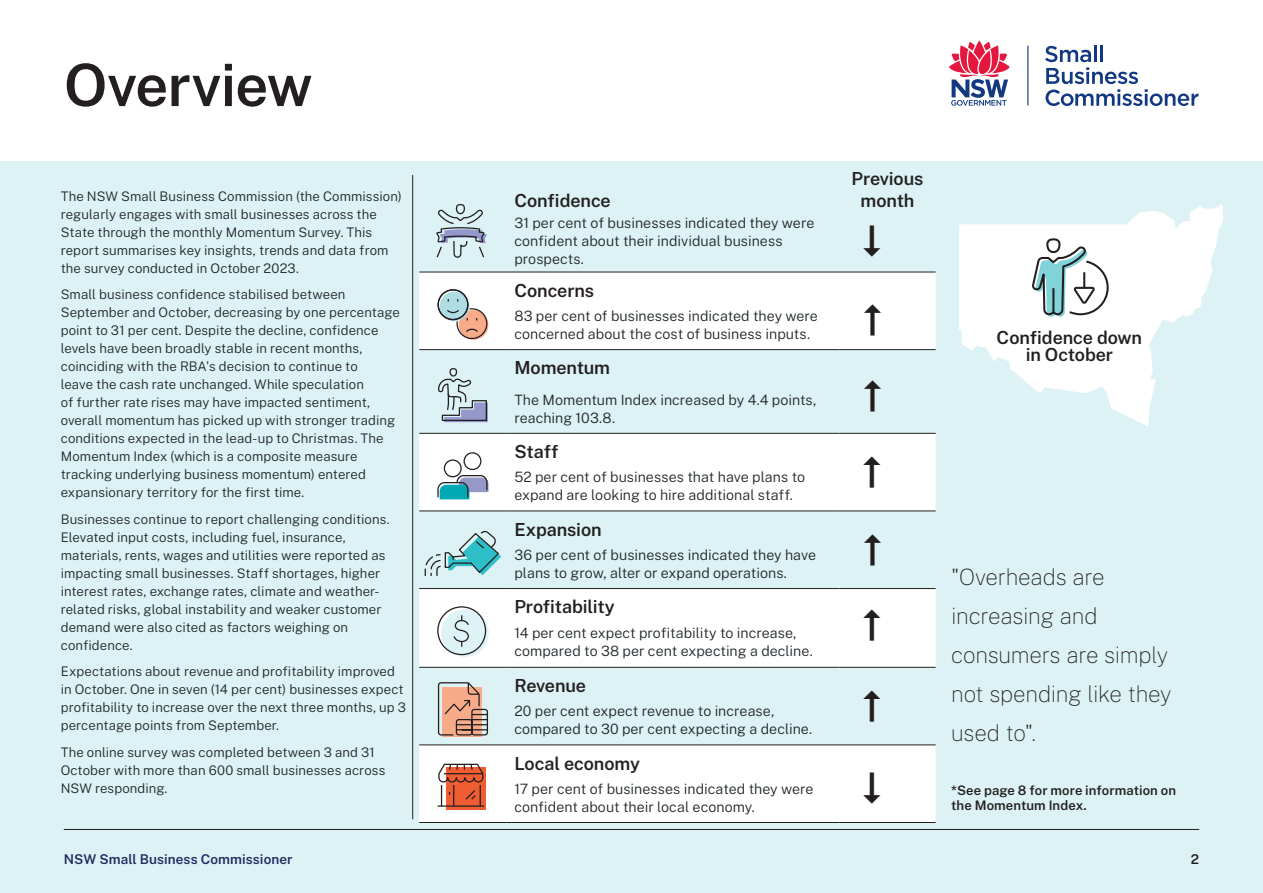
<style>
.page{position:relative;width:1263px;height:893px;background:#fff}
.page>*{position:absolute;margin:0;border:0;box-sizing:border-box;transform-origin:0 0}
.PPT_Heading_1{font:600 58.5px "Public Sans";letter-spacing:-.015em;color:#231f20}
.PPT_Table_Body{font:45px "Arrows";color:#231f20}
.PPT_quotes{font:100 22.5px/39px "Public Sans";letter-spacing:-.015em;color:#231f20}
.PPT_Heading_3{font:600 18px/22.5px "Public Sans";letter-spacing:-.005em;color:#231f20;text-align:center}
.PPT_Body{font:300 14.25px/18px "Public Sans";color:#1f2529}
.t1{font:600 13.5px "Public Sans";letter-spacing:.01em;color:#1e2c60}
.t2{font:600 13.5px "Public Sans";color:#231f20}
.PPT_Body-2{font:300 13.2px/18px "Public Sans";letter-spacing:.005em;color:#1f2529}
.PPT_Table_Source{font:600 13.05px/15px "Public Sans";letter-spacing:.01em;color:#231f20}
</style>
<div class="page">
<div style="left:0;top:162px;width:1263px;height:731px;background:#dcf2f4"></div>
<hr style="left:64px;top:829px;width:1135px;height:1px;background:#231f20">
<svg style="left:949px;top:40px;width:61px;height:66px"></svg>
<hr style="left:1027px;top:46px;width:1px;height:60px;background:#113880">
<svg style="left:1045px;top:45px;width:153px;height:61px"></svg>
<hr style="left:412px;top:175px;width:1px;height:644px;background:#231f20">
<svg style="left:419px;top:273px;width:517px;height:549px;fill:#fff"></svg>
<hr style="left:419px;top:272px;width:88px;height:1px;background:#231f20">
<hr style="left:507px;top:272px;width:332px;height:1px;background:#231f20">
<hr style="left:839px;top:272px;width:97px;height:1px;background:#231f20">
<hr style="left:419px;top:349px;width:88px;height:1px;background:#231f20">
<hr style="left:507px;top:349px;width:332px;height:1px;background:#231f20">
<hr style="left:839px;top:349px;width:97px;height:1px;background:#231f20">
<hr style="left:419px;top:433px;width:88px;height:1px;background:#231f20">
<hr style="left:507px;top:433px;width:332px;height:1px;background:#231f20">
<hr style="left:839px;top:433px;width:97px;height:1px;background:#231f20">
<hr style="left:419px;top:511px;width:88px;height:1px;background:#231f20">
<hr style="left:507px;top:511px;width:332px;height:1px;background:#231f20">
<hr style="left:839px;top:511px;width:97px;height:1px;background:#231f20">
<hr style="left:419px;top:588px;width:88px;height:1px;background:#231f20">
<hr style="left:507px;top:588px;width:332px;height:1px;background:#231f20">
<hr style="left:839px;top:588px;width:97px;height:1px;background:#231f20">
<hr style="left:419px;top:667px;width:88px;height:1px;background:#231f20">
<hr style="left:507px;top:667px;width:332px;height:1px;background:#231f20">
<hr style="left:839px;top:667px;width:97px;height:1px;background:#231f20">
<hr style="left:419px;top:745px;width:88px;height:1px;background:#231f20">
<hr style="left:507px;top:745px;width:332px;height:1px;background:#231f20">
<hr style="left:839px;top:745px;width:97px;height:1px;background:#231f20">
<hr style="left:419px;top:822px;width:88px;height:1px;background:#231f20">
<hr style="left:507px;top:822px;width:332px;height:1px;background:#231f20">
<hr style="left:839px;top:822px;width:97px;height:1px;background:#231f20">
<div style="left:444px;top:459px;width:18px;height:18px;border:1px solid #231f20;border-radius:50%"></div>
<svg style="left:437px;top:474px;width:51px;height:25px"></svg>
<div style="left:463px;top:452px;width:18px;height:18px;border:1px solid #231f20;border-radius:50%"></div>
<svg style="left:424px;top:531px;width:77px;height:46px"></svg>
<div style="left:441px;top:609px;width:48px;height:48px;background:#def3f5;border-radius:50%"></div>
<svg style="left:436px;top:615px;width:53px;height:207px"></svg>
<svg style="left:435px;top:204px;width:53px;height:250px"></svg>
<svg style="left:959px;top:204px;width:264px;height:222px;fill:#fff"></svg>
<svg style="left:1030px;top:237px;width:80px;height:189px"></svg>
<p class="PPT_Heading_1" style="left:64px;top:42px;width:250px">Overview</p>
<p class="PPT_Body-2" style="left:61px;top:186px;width:343px">The NSW Small Business Commission (the Commission) regularly engages with small businesses across the State through the monthly Momentum Survey. This report summarises key insights, trends and data from the survey conducted in October 2023.</p>
<p class="PPT_Body-2" style="left:61px;top:285px;width:341px">Small business confidence stabilised between September and October, decreasing by one percentage point to 31 per cent. Despite the decline, confidence levels have been broadly stable in recent months, coinciding with the RBA's decision to continue to<br>leave the cash rate unchanged. While speculation<br>of further rate rises may have impacted sentiment, overall momentum has picked up with stronger trading conditions expected in the lead-up to Christmas. The Momentum Index (which is a composite measure tracking underlying business momentum) entered expansionary territory for the first time.</p>
<p class="PPT_Body-2" style="left:61px;top:509px;width:330px">Businesses continue to report challenging conditions.<br>Elevated input costs, including fuel, insurance, materials, rents, wages and utilities were reported as impacting small businesses. Staff shortages, higher interest rates, exchange rates, climate and weather&shy;related risks, global instability and weaker customer demand were also cited as factors weighing on confidence.</p>
<p class="PPT_Body-2" style="left:61px;top:662px;width:347px">Expectations about revenue and profitability improved in October. One in seven (14 per cent) businesses expect profitability to increase over the next three months, up 3 percentage points from September.</p>
<p class="PPT_Body-2" style="left:61px;top:742px;width:326px">The online survey was completed between 3 and 31<br>October with more than 600 small businesses across<br>NSW responding.</p>
<p class="PPT_Heading_3" style="left:514px;top:188px;width:98px">Confidence</p>
<p class="PPT_Heading_3" style="left:851px;top:166px;width:73px">Previous month</p>
<p class="PPT_Body" style="left:514px;top:213px;width:301px">31 per cent of businesses indicated they were confident about their individual business prospects.</p>
<p class="PPT_Heading_3" style="left:514px;top:278px;width:81px">Concerns</p>
<p class="PPT_Body" style="left:514px;top:306px;width:305px">83 per cent of businesses indicated they were concerned about the cost of business inputs.</p>
<p class="PPT_Heading_3" style="left:514px;top:355px;width:97px">Momentum</p>
<p class="PPT_Body" style="left:514px;top:389px;width:304px">The Momentum Index increased by 4.4 points, reaching 103.8.</p>
<p class="PPT_Heading_3" style="left:514px;top:439px;width:46px">Staff</p>
<p class="PPT_Body" style="left:514px;top:467px;width:292px">52 per cent of businesses that have plans to expand are looking to hire additional staff.</p>
<p class="PPT_Heading_3" style="left:514px;top:517px;width:89px">Expansion</p>
<p class="PPT_Body" style="left:514px;top:545px;width:303px">36 per cent of businesses indicated they have plans to grow, alter or expand operations.</p>
<p class="PPT_Heading_3" style="left:514px;top:594px;width:102px">Profitability</p>
<p class="PPT_Body" style="left:514px;top:623px;width:300px">14 per cent expect profitability to increase, compared to 38 per cent expecting a decline.</p>
<p class="PPT_Heading_3" style="left:514px;top:673px;width:73px">Revenue</p>
<p class="PPT_Body" style="left:514px;top:701px;width:299px">20 per cent expect revenue to increase, compared to 30 per cent expecting a decline.</p>
<p class="PPT_Heading_3" style="left:514px;top:751px;width:127px">Local economy</p>
<p class="PPT_Body" style="left:514px;top:779px;width:301px">17 per cent of businesses indicated they were confident about their local economy.</p>
<p class="PPT_Table_Body" style="left:861px;top:762px;width:24px">D</p>
<p class="PPT_Table_Body" style="left:861px;top:216px;width:24px">D</p>
<p class="PPT_Table_Body" style="left:884px;top:345px;width:24px;rotate:-180deg">D</p>
<p class="PPT_Table_Body" style="left:884px;top:422px;width:24px;rotate:-180deg">D</p>
<p class="PPT_Table_Body" style="left:861px;top:446px;width:24px">C</p>
<p class="PPT_Table_Body" style="left:884px;top:575px;width:24px;rotate:-180deg">D</p>
<p class="PPT_Table_Body" style="left:861px;top:599px;width:24px">C</p>
<p class="PPT_Table_Body" style="left:861px;top:680px;width:24px">C</p>
<p class="PPT_Heading_3" style="left:997px;top:328px;width:147px;line-height:16.8px">Confidence down in October</p>
<p class="PPT_quotes" style="left:951px;top:556px;width:222px">"Overheads are increasing and consumers are simply not spending like they used to".</p>
<p class="PPT_Table_Source" style="left:951px;top:782px;width:226px">*See page 8 for more information on the Momentum Index.</p>
<p class="t1" style="left:64px;top:850px;width:230px">NSW Small Business Commissioner</p>
<p class="t2" style="left:1191px;top:850px;width:10px">2</p>
</div>
